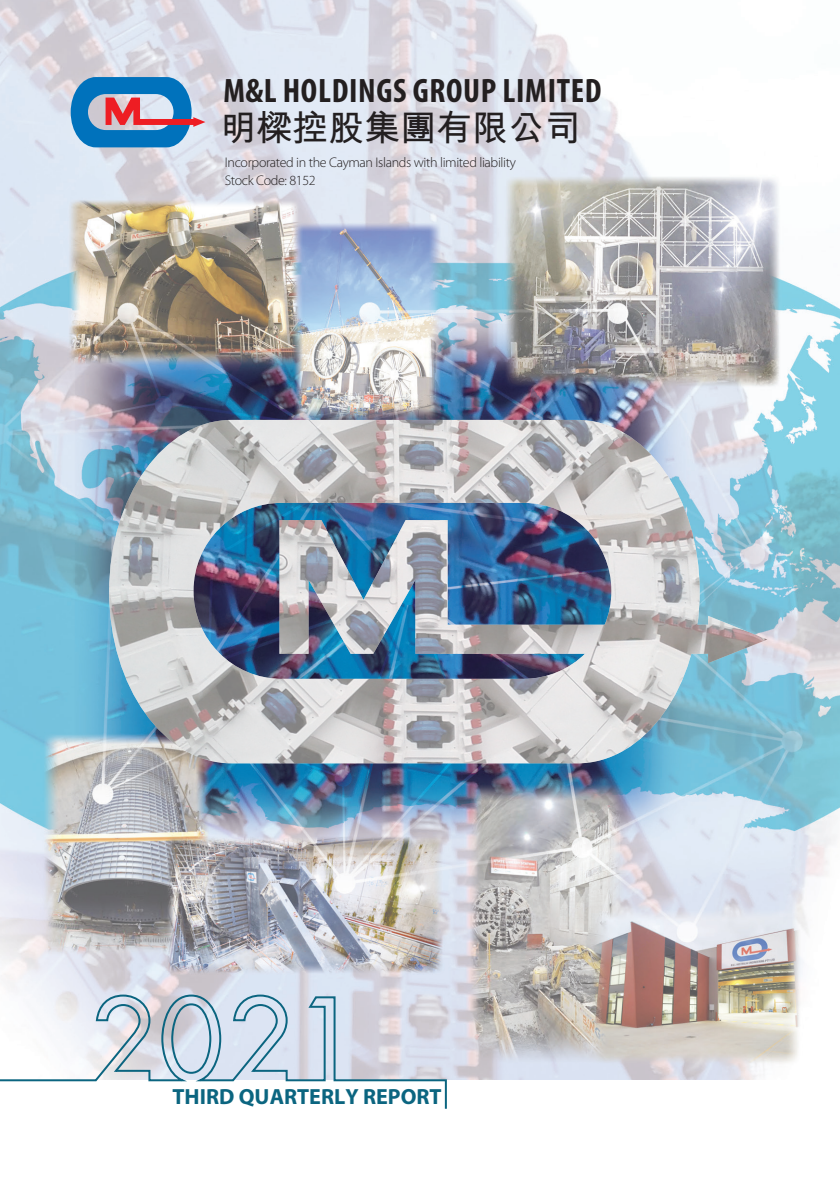
<style>
.page{position:relative;width:840px;height:1191px;background:#fff}
.page>*{position:absolute;margin:0;border:0;box-sizing:border-box;transform-origin:0 0}
.t1{font:700 36px "M Hei HK";color:#231f20}
.t2{font:700 condensed 34px "Myriad Pro";letter-spacing:.02em;color:#231f20}
.t3{font:700 22px "Myriad Pro";color:#0b6580}
.t4{font:300 14px/18px "Myriad Pro";letter-spacing:-.025em;color:#231f20}
</style>
<div class="page">
<img style="left:0;top:0;width:839px;height:1080px">
<img style="left:109px;top:420px;width:590px;height:343px">
<img style="left:279px;top:520px;width:488px;height:143px">
<svg style="left:71px;top:77px;width:134px;height:70px;background:#6c90ba"></svg>
<svg style="left:0;top:993px;width:447px;height:116px"></svg>
<h2 class="t2" style="left:223px;top:72px;width:379px">M&amp;L HOLDINGS GROUP LIMITED</h2>
<h1 class="t1" style="left:220px;top:102px;width:361px">明樑控股集團有限公司</h1>
<p class="t4" style="left:224px;top:153px;width:293px">Incorporated in the Cayman Islands with limited liability<br>Stock Code: 8152</p>
<h3 class="t3" style="left:172px;top:1083px;width:270px">THIRD QUARTERLY REPORT</h3>
</div>
